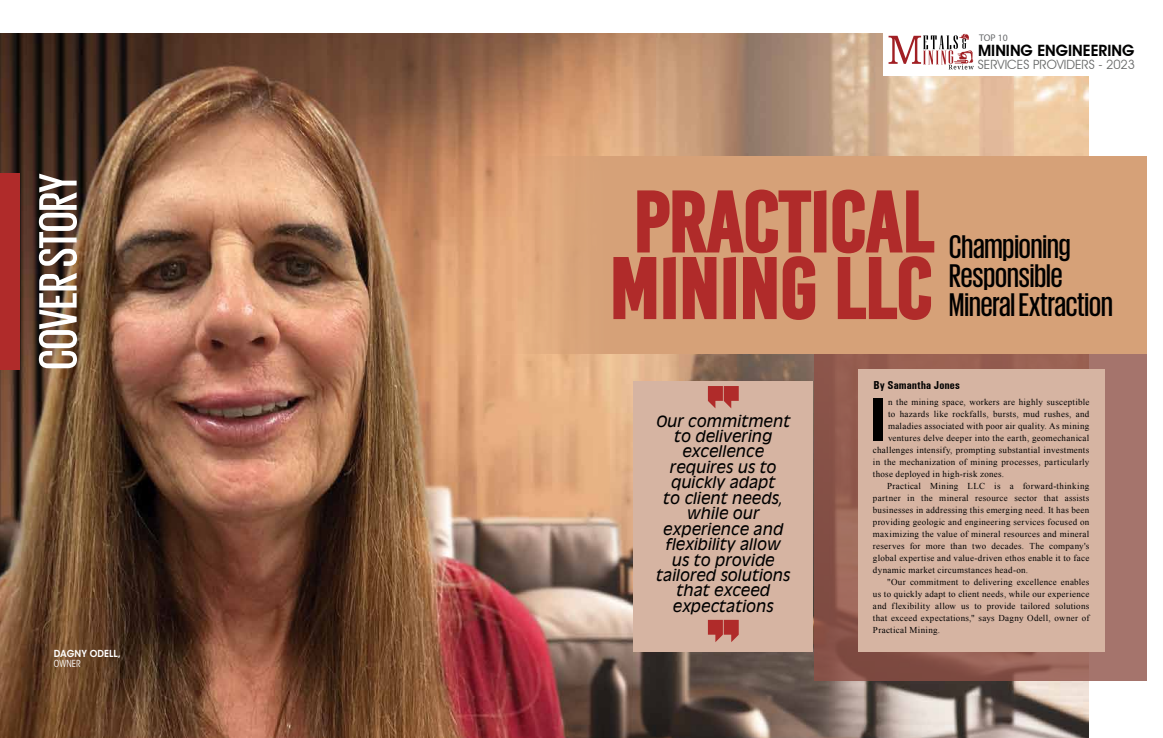
<style>
.page{position:relative;width:1163px;height:738px;background:#fff}
.page>*{position:absolute;margin:0;border:0;box-sizing:border-box;transform-origin:0 0}
.t1{font:800 88.6px/66.5px "Base One";color:#b02b2a}
.t2{font:59.1px "Aero Regular SWFTE";color:#000}
.t3{font:500 55.1px "Giorgio Sans";letter-spacing:-.005em;color:#fff}
.t4{font:500 33.5px/28.9px "Giorgio Sans";color:#000}
.t5{font:600 15.6px "Avant Garde IT Cby BT";color:#000}
.t6{font:italic 15.1px/15.4px "Antique Olive";color:#000;text-align:center}
.t7{font:12.7px "Avant Garde IT Cby BT";color:#666867}
.t8{font:700 condensed 11.5px "Univers";letter-spacing:.005em;color:#000}
.t9{font:9.7px "Milestone One";color:#67696b}
.t10{font:600 9.6px "ITC Avant Garde Std";letter-spacing:.01em;color:#fff;scale:.93 1}
.t11{font:condensed 9.6px "ITC Avant Garde Std";color:#fff;scale:.93 1}
.t12{font:9px "Times New Roman";letter-spacing:.03em;color:#000}
</style>
<div class="page">
<img style="left:0;top:33px;width:1087px;height:704px">
<svg style="left:230px;top:156px;width:916px;height:198px;background:#cf9a73"></svg>
<svg style="left:814px;top:354px;width:332px;height:326px;background:#976459"></svg>
<div style="left:858px;top:369px;width:246px;height:282px;background:#d6b4a2"></div>
<div style="left:633px;top:380px;width:180px;height:271px;background:#d6b4a2"></div>
<svg style="left:707px;top:619px;width:31px;height:22px"></svg>
<svg style="left:707px;top:386px;width:31px;height:22px"></svg>
<div style="left:0;top:173px;width:19px;height:196px;background:#b02b2a"></div>
<div style="left:882px;top:27px;width:253px;height:48px;background:#fff"></div>
<svg style="left:888px;top:34px;width:85px;height:35px"></svg>
<h3 class="t3" style="left:31px;top:369px;width:198px;rotate:-90deg">COVER STORY</h3>
<p class="t10" style="left:54px;top:646px;width:74px">DAGNY ODELL,</p>
<p class="t11" style="left:54px;top:657px;width:30px">OWNER</p>
<p class="t9" style="left:978px;top:32px;width:30px">TOP 10</p>
<h3 class="t5" style="left:977px;top:41px;width:158px">MINING ENGINEERING</h3>
<h3 class="t7" style="left:977px;top:57px;width:159px">SERVICES PROVIDERS - 2023</h3>
<h1 class="t1" style="left:609px;top:189px;width:325px">PRACTICAL<br>MINING LLC</h1>
<h3 class="t4" style="left:949px;top:231px;width:165px">Championing<br>Responsible<br>Mineral Extraction</h3>
<h3 class="t6" style="left:656px;top:413px;width:136px">Our commitment to delivering excellence requires us to quickly adapt<br>to client needs, while our experience and flexibility allow us to provide tailored solutions that exceed expectations</h3>
<p class="t8" style="left:873px;top:377px;width:88px">By Samantha Jones</p>
<h2 class="t2" style="left:868px;top:384px;width:20px">I</h2>
<p class="t12" style="left:887px;top:395px;width:203px">n the mining space, workers are highly susceptible</p>
<p class="t12" style="left:887px;top:407px;width:203px">to hazards like rockfalls, bursts, mud rushes, and</p>
<p class="t12" style="left:887px;top:419px;width:203px">maladies associated with poor air quality. As mining</p>
<p class="t12" style="left:887px;top:431px;width:203px">ventures delve deeper into the earth, geomechanical</p>
<p class="t12" style="left:872px;top:443px;width:218px">challenges intensify, prompting substantial investments</p>
<p class="t12" style="left:872px;top:455px;width:218px">in the mechanization of mining processes, particularly</p>
<p class="t12" style="left:872px;top:467px;width:133px">those deployed in high-risk zones.</p>
<p class="t12" style="left:887px;top:479px;width:204px">Practical Mining LLC is a forward-thinking</p>
<p class="t12" style="left:872px;top:491px;width:218px">partner in the mineral resource sector that assists</p>
<p class="t12" style="left:872px;top:503px;width:218px">businesses in addressing this emerging need. It has been</p>
<p class="t12" style="left:872px;top:515px;width:218px">providing geologic and engineering services focused on</p>
<p class="t12" style="left:872px;top:527px;width:218px">maximizing the value of mineral resources and mineral</p>
<p class="t12" style="left:872px;top:539px;width:218px">reserves for more than two decades. The company's</p>
<p class="t12" style="left:872px;top:551px;width:218px">global expertise and value-driven ethos enable it to face</p>
<p class="t12" style="left:872px;top:563px;width:157px">dynamic market circumstances head-on.</p>
<p class="t12" style="left:887px;top:575px;width:204px">"Our commitment to delivering excellence enables</p>
<p class="t12" style="left:872px;top:587px;width:218px">us to quickly adapt to client needs, while our experience</p>
<p class="t12" style="left:872px;top:599px;width:218px">and flexibility allow us to provide tailored solutions</p>
<p class="t12" style="left:872px;top:611px;width:218px">that exceed expectations," says Dagny Odell, owner of</p>
<p class="t12" style="left:872px;top:623px;width:69px">Practical Mining.</p>
</div>
